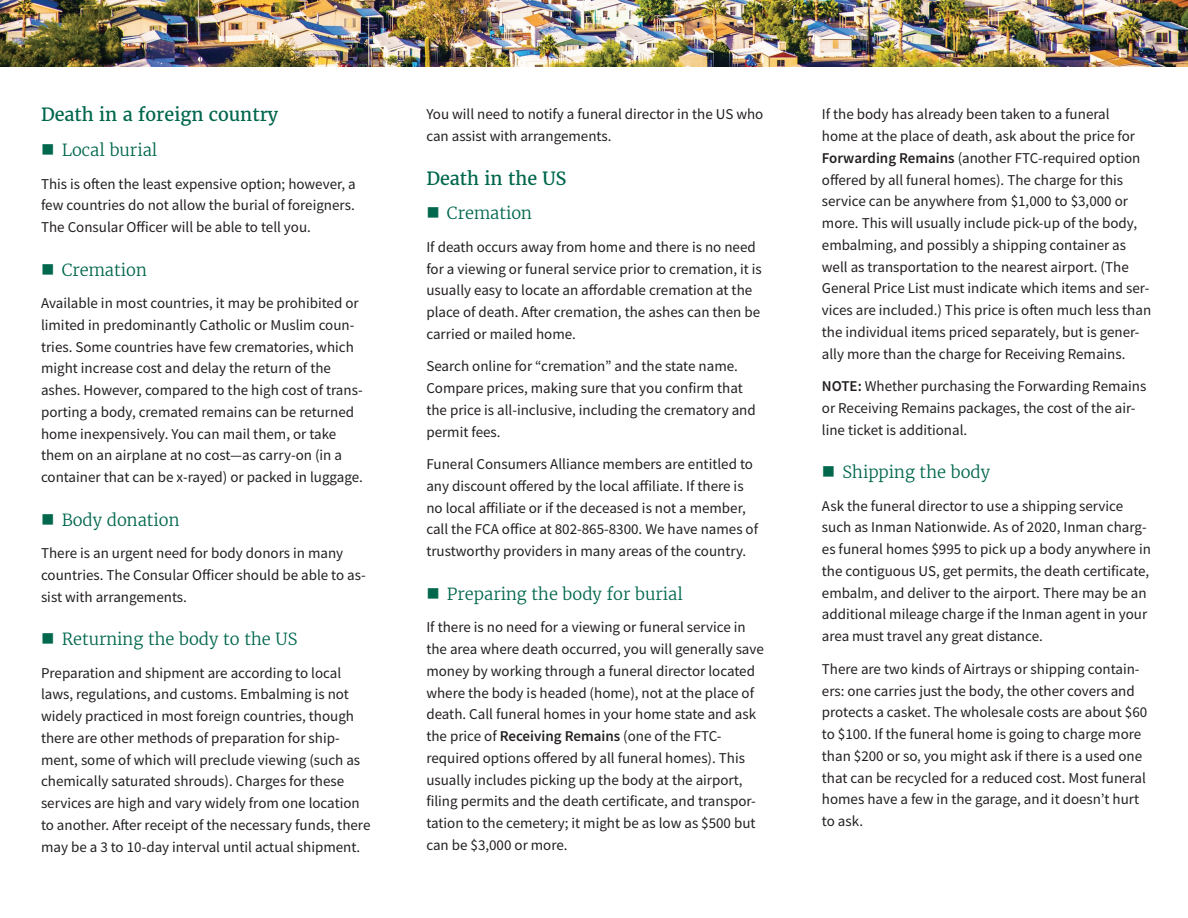
<style>
.page{position:relative;width:1188px;height:918px;background:#fff}
.page>*{position:absolute;margin:0;border:0;box-sizing:border-box;transform-origin:0 0}
.t1{font:18px "Merriweather";color:#01674d}
.t2{font:300 16.5px "Merriweather";color:#01674d}
.t3{font:15px/21.8px "Source Sans Pro";color:#231f20}
.s1{font-weight:600}
</style>
<div class="page">
<img style="left:0;top:0;width:1188px;height:67px">
<p class="t1" style="left:41px;top:104px;width:239px">Death in a foreign country</p>
<p class="t2" style="left:41px;top:140px;width:118px">■ Local burial</p>
<p class="t3" style="left:41px;top:173px;width:316px;text-align:justify">This is often the least expensive option; however, a few countries do not allow the burial of foreigners.<br>The Consular Officer will be able to tell you.</p>
<p class="t2" style="left:41px;top:259px;width:107px">■ Cremation</p>
<p class="t3" style="left:41px;top:292px;width:323px">Available in most countries, it may be prohibited or limited in predominantly Catholic or Muslim coun&shy;tries. Some countries have few crematories, which might increase cost and delay the return of the ashes. However, compared to the high cost of trans&shy;porting a body, cremated remains can be returned home inexpensively. You can mail them, or take them on an airplane at no cost—as carry-on (in a container that can be x-rayed) or packed in luggage.</p>
<p class="t2" style="left:41px;top:509px;width:140px">■ Body donation</p>
<p class="t3" style="left:41px;top:542px;width:326px">There is an urgent need for body donors in many countries. The Consular Officer should be able to as&shy;sist with arrangements.</p>
<p class="t2" style="left:41px;top:629px;width:258px">■ Returning the body to the US</p>
<p class="t3" style="left:41px;top:662px;width:331px">Preparation and shipment are according to local laws, regulations, and customs. Embalming is not widely practiced in most foreign countries, though there are other methods of preparation for ship&shy;ment, some of which will preclude viewing (such as chemically saturated shrouds). Charges for these services are high and vary widely from one location to another. After receipt of the necessary funds, there may be a 3 to 10-day interval until actual shipment.</p>
<p class="t3" style="left:426px;top:103px;width:339px">You will need to notify a funeral director in the US who can assist with arrangements.</p>
<p class="t1" style="left:426px;top:167px;width:142px">Death in the US</p>
<p class="t2" style="left:426px;top:203px;width:107px">■ Cremation</p>
<p class="t3" style="left:426px;top:236px;width:337px">If death occurs away from home and there is no need for a viewing or funeral service prior to cremation, it is usually easy to locate an affordable cremation at the place of death. After cremation, the ashes can then be carried or mailed home.</p>
<p class="t3" style="left:426px;top:355px;width:331px">Search online for “cremation” and the state name.<br>Compare prices, making sure that you confirm that the price is all-inclusive, including the crematory and permit fees.</p>
<p class="t3" style="left:426px;top:453px;width:333px">Funeral Consumers Alliance members are entitled to any discount offered by the local affiliate. If there is no local affiliate or if the deceased is not a member, call the FCA office at 802-865-8300. We have names of trustworthy providers in many areas of the country.</p>
<p class="t2" style="left:426px;top:583px;width:258px">■ Preparing the body for burial</p>
<p class="t3" style="left:426px;top:616px;width:339px">If there is no need for a viewing or funeral service in the area where death occurred, you will generally save money by working through a funeral director located where the body is headed (home), not at the place of death. Call funeral homes in your home state and ask the price of <span class="s1">Receiving Remains</span> (one of the FTC&shy;required options offered by all funeral homes). This usually includes picking up the body at the airport, filing permits and the death certificate, and transpor&shy;tation to the cemetery; it might be as low as $500 but can be $3,000 or more.</p>
<p class="t3" style="left:822px;top:103px;width:331px">If the body has already been taken to a funeral<br>home at the place of death, ask about the price for <span class="s1">Forwarding Remains</span> (another FTC-required option offered by all funeral homes). The charge for this service can be anywhere from $1,000 to $3,000 or more. This will usually include pick-up of the body, embalming, and possibly a shipping container as well as transportation to the nearest airport. (The General Price List must indicate which items and ser&shy;vices are included.) This price is often much less than the individual items priced separately, but is gener&shy;ally more than the charge for Receiving Remains.</p>
<p class="t3" style="left:822px;top:375px;width:326px"><span class="s1">NOTE:</span> Whether purchasing the Forwarding Remains or Receiving Remains packages, the cost of the air&shy;line ticket is additional.</p>
<p class="t2" style="left:822px;top:462px;width:170px">■ Shipping the body</p>
<p class="t3" style="left:822px;top:495px;width:331px">Ask the funeral director to use a shipping service such as Inman Nationwide. As of 2020, Inman charg&shy;es funeral homes $995 to pick up a body anywhere in the contiguous US, get permits, the death certificate, embalm, and deliver to the airport. There may be an additional mileage charge if the Inman agent in your area must travel any great distance.</p>
<p class="t3" style="left:822px;top:658px;width:327px">There are two kinds of Airtrays or shipping contain&shy;ers: one carries just the body, the other covers and protects a casket. The wholesale costs are about $60 to $100. If the funeral home is going to charge more than $200 or so, you might ask if there is a used one that can be recycled for a reduced cost. Most funeral homes have a few in the garage, and it doesn’t hurt to ask.</p>
</div>
